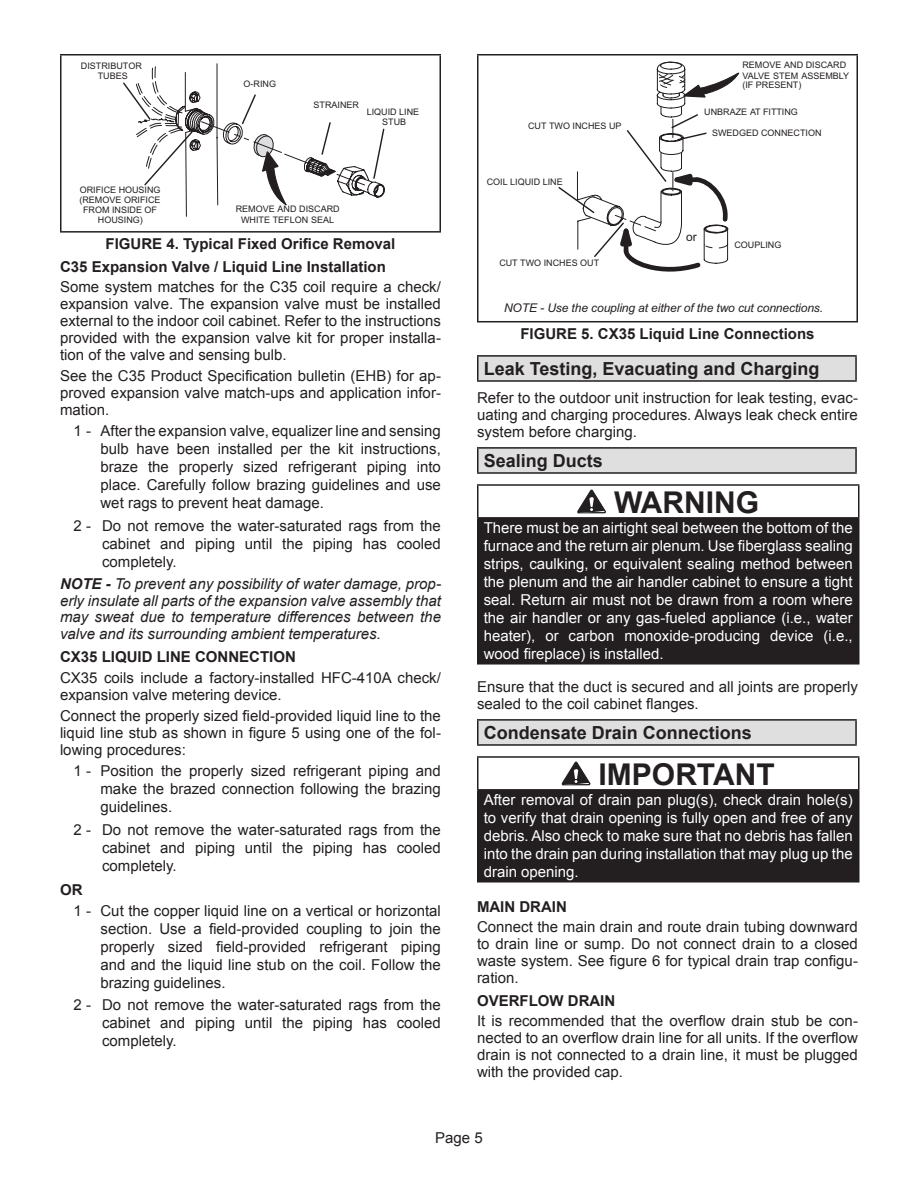
<style>
.page{position:relative;width:918px;height:1188px;background:#fff}
.page>*{position:absolute;margin:0;border:0;box-sizing:border-box;transform-origin:0 0}
.WARNING_20pt{font:700 30px "Arial";color:#231f20}
.Header_1{font:700 18px "Arial";color:#231f20}
.paragraph{font:15px/16.8px "Arial";color:#231f20;text-align:justify}
.White_10pt{font:15px/18px "Arial";color:#fff;text-align:justify}
.paragraph-2{font:italic 15px/16.8px "Arial";color:#231f20;text-align:justify}
.head_left_10pt{font:700 15px "Arial";color:#231f20}
.t1{font:italic 12px "Arial";letter-spacing:-.01em;color:#231f20}
.t2{font:12px "Arial";color:#231f20}
.t3{font:9px/9.9px "Arial";color:#231f20;text-align:center}
.s1{font-weight:700}
</style>
<div class="page">
<hr style="left:60px;top:54px;width:381px;height:2px;background:#231f20">
<hr style="left:60px;top:56px;width:2px;height:175px;background:#231f20">
<hr style="left:440px;top:56px;width:1px;height:175px;background:#231f20">
<hr style="left:60px;top:231px;width:381px;height:2px;background:#231f20">
<svg style="left:123px;top:63px;width:262px;height:154px"></svg>
<hr style="left:477px;top:54px;width:381px;height:2px;background:#231f20">
<hr style="left:477px;top:55px;width:1px;height:266px;background:#231f20">
<hr style="left:856px;top:55px;width:2px;height:266px;background:#231f20">
<hr style="left:477px;top:321px;width:381px;height:1px;background:#231f20">
<svg style="left:558px;top:62px;width:182px;height:210px"></svg>
<div style="left:478px;top:356px;width:378px;height:25px;background:#dfdfdf"></div>
<hr style="left:477px;top:355px;width:380px;height:2px;background:#231f20">
<hr style="left:477px;top:380px;width:380px;height:2px;background:#231f20">
<svg style="left:477px;top:357px;width:1px;height:23px"></svg>
<hr style="left:855px;top:357px;width:2px;height:23px;background:#231f20">
<div style="left:478px;top:448px;width:378px;height:25px;background:#dfdfdf"></div>
<hr style="left:477px;top:447px;width:380px;height:2px;background:#231f20">
<hr style="left:477px;top:472px;width:380px;height:2px;background:#231f20">
<svg style="left:477px;top:449px;width:1px;height:23px"></svg>
<hr style="left:855px;top:449px;width:2px;height:23px;background:#231f20">
<div style="left:478px;top:518px;width:381px;height:146px;background:#231f20"></div>
<hr style="left:477px;top:484px;width:383px;height:2px;background:#231f20">
<hr style="left:477px;top:486px;width:1px;height:31px;background:#231f20">
<hr style="left:858px;top:486px;width:2px;height:31px;background:#231f20">
<hr style="left:477px;top:517px;width:383px;height:2px;background:#231f20">
<hr style="left:477px;top:519px;width:1px;height:144px;background:#231f20">
<hr style="left:858px;top:519px;width:2px;height:144px;background:#231f20">
<hr style="left:477px;top:663px;width:383px;height:2px;background:#231f20">
<svg style="left:577px;top:489px;width:29px;height:25px"></svg>
<div style="left:478px;top:720px;width:378px;height:25px;background:#dfdfdf"></div>
<hr style="left:477px;top:719px;width:380px;height:2px;background:#231f20">
<hr style="left:477px;top:744px;width:380px;height:2px;background:#231f20">
<svg style="left:477px;top:721px;width:1px;height:23px"></svg>
<hr style="left:855px;top:721px;width:2px;height:23px;background:#231f20">
<div style="left:478px;top:790px;width:381px;height:92px;background:#231f20"></div>
<hr style="left:477px;top:756px;width:383px;height:2px;background:#231f20">
<hr style="left:477px;top:758px;width:1px;height:31px;background:#231f20">
<hr style="left:858px;top:758px;width:2px;height:31px;background:#231f20">
<hr style="left:477px;top:789px;width:383px;height:2px;background:#231f20">
<hr style="left:477px;top:791px;width:1px;height:90px;background:#231f20">
<hr style="left:858px;top:791px;width:2px;height:90px;background:#231f20">
<hr style="left:477px;top:881px;width:383px;height:2px;background:#231f20">
<svg style="left:561px;top:761px;width:30px;height:25px"></svg>
<p class="t3" style="left:81px;top:61px;width:63px">DISTRIBUTOR<br>TUBES</p>
<p class="t3" style="left:244px;top:79px;width:34px">O-RING</p>
<p class="t3" style="left:314px;top:100px;width:47px">STRAINER</p>
<p class="t3" style="left:367px;top:106px;width:54px">LIQUID LINE<br>STUB</p>
<p class="t3" style="left:79px;top:185px;width:83px">ORIFICE HOUSING (REMOVE ORIFICE<br>FROM INSIDE OF<br>HOUSING)</p>
<p class="head_left_10pt" style="left:106px;top:233px;width:291px">FIGURE 4. Typical Fixed Orifice Removal</p>
<p class="head_left_10pt" style="left:60px;top:257px;width:327px">C35 Expansion Valve / Liquid Line Installation</p>
<p class="paragraph" style="left:60px;top:279px;width:382px">Some system matches for the C35 coil require a check/ expansion valve. The expansion valve must be installed external to the indoor coil cabinet. Refer to the instructions provided with the expansion valve kit for proper installa&shy;tion of the valve and sensing bulb.</p>
<p class="paragraph" style="left:60px;top:367px;width:382px">See the C35 Product Specification bulletin (EHB) for ap&shy;proved expansion valve match-ups and application infor&shy;mation.</p>
<p class="paragraph" style="left:100px;top:422px;width:342px;line-height:18px;text-indent:-27px">1 - After the expansion valve, equalizer line and sensing bulb have been installed per the kit instructions, braze the properly sized refrigerant piping into place. Carefully follow brazing guidelines and use wet rags to prevent heat damage.</p>
<p class="paragraph" style="left:102px;top:516px;width:340px;line-height:18px;text-indent:-28px">2 - Do not remove the water-saturated rags from the cabinet and piping until the piping has cooled completely.</p>
<p class="paragraph-2" style="left:60px;top:575px;width:383px"><span class="s1">NOTE -</span> To prevent any possibility of water damage, prop&shy;erly insulate all parts of the expansion valve assembly that may sweat due to temperature differences between the valve and its surrounding ambient temperatures.</p>
<p class="head_left_10pt" style="left:60px;top:647px;width:237px">CX35 LIQUID LINE CONNECTION</p>
<p class="paragraph" style="left:60px;top:669px;width:382px">CX35 coils include a factory-installed HFC-410A check/ expansion valve metering device.</p>
<p class="paragraph" style="left:60px;top:707px;width:382px">Connect the properly sized field-provided liquid line to the liquid line stub as shown in figure 5 using one of the fol&shy;lowing procedures:</p>
<p class="paragraph" style="left:100px;top:762px;width:342px;line-height:18px;text-indent:-27px">1 - Position the properly sized refrigerant piping and make the brazed connection following the brazing guidelines.</p>
<p class="paragraph" style="left:102px;top:821px;width:340px;line-height:18px;text-indent:-28px">2 - Do not remove the water-saturated rags from the cabinet and piping until the piping has cooled completely.</p>
<p class="head_left_10pt" style="left:60px;top:879px;width:24px">OR</p>
<p class="paragraph" style="left:100px;top:901px;width:342px;line-height:18px;text-indent:-27px">1 - Cut the copper liquid line on a vertical or horizontal section. Use a field-provided coupling to join the properly sized field-provided refrigerant piping and and the liquid line stub on the coil. Follow the brazing guidelines.</p>
<p class="paragraph" style="left:102px;top:996px;width:340px;line-height:18px;text-indent:-28px">2 - Do not remove the water-saturated rags from the cabinet and piping until the piping has cooled completely.</p>
<p class="t3" style="left:236px;top:204px;width:106px">REMOVE AND DISCARD<br>WHITE TEFLON SEAL</p>
<p class="t3" style="left:742px;top:60px;width:108px;text-align:left">REMOVE AND DISCARD<br>VALVE STEM ASSEMBLY (IF PRESENT)</p>
<p class="t3" style="left:528px;top:121px;width:95px">CUT TWO INCHES UP</p>
<p class="t3" style="left:487px;top:177px;width:77px">COIL LIQUID LINE</p>
<p class="t3" style="left:499px;top:258px;width:101px">CUT TWO INCHES OUT</p>
<p class="t3" style="left:704px;top:107px;width:95px">UNBRAZE AT FITTING</p>
<p class="t3" style="left:712px;top:128px;width:111px">SWEDGED CONNECTION</p>
<p class="t2" style="left:686px;top:229px;width:12px">or</p>
<p class="t3" style="left:734px;top:240px;width:49px">COUPLING</p>
<p class="t1" style="left:504px;top:300px;width:321px">NOTE - Use the coupling at either of the two cut connections.</p>
<p class="head_left_10pt" style="left:520px;top:323px;width:296px">FIGURE 5. CX35 Liquid Line Connections</p>
<p class="Header_1" style="left:484px;top:357px;width:337px">Leak Testing, Evacuating and Charging</p>
<p class="paragraph" style="left:477px;top:390px;width:382px">Refer to the outdoor unit instruction for leak testing, evac&shy;uating and charging procedures. Always leak check entire system before charging.</p>
<p class="Header_1" style="left:484px;top:449px;width:121px">Sealing Ducts</p>
<p class="WARNING_20pt" style="left:614px;top:483px;width:146px">WARNING</p>
<p class="White_10pt" style="left:484px;top:519px;width:371px">There must be an airtight seal between the bottom of the furnace and the return air plenum. Use fiberglass sealing strips, caulking, or equivalent sealing method between the plenum and the air handler cabinet to ensure a tight seal. Return air must not be drawn from a room where the air handler or any gas-fueled appliance (i.e., water heater), or carbon monoxide-producing device (i.e., wood fireplace) is installed.</p>
<p class="paragraph" style="left:477px;top:678px;width:382px">Ensure that the duct is secured and all joints are properly sealed to the coil cabinet flanges.</p>
<p class="Header_1" style="left:484px;top:721px;width:270px">Condensate Drain Connections</p>
<p class="WARNING_20pt" style="left:599px;top:755px;width:178px">IMPORTANT</p>
<p class="White_10pt" style="left:484px;top:791px;width:371px">After removal of drain pan plug(s), check drain hole(s) to verify that drain opening is fully open and free of any debris. Also check to make sure that no debris has fallen into the drain pan during installation that may plug up the drain opening.</p>
<p class="head_left_10pt" style="left:477px;top:896px;width:91px">MAIN DRAIN</p>
<p class="paragraph" style="left:477px;top:919px;width:382px">Connect the main drain and route drain tubing downward to drain line or sump. Do not connect drain to a closed waste system. See figure 6 for typical drain trap configu&shy;ration.</p>
<p class="head_left_10pt" style="left:477px;top:990px;width:140px">OVERFLOW DRAIN</p>
<p class="paragraph" style="left:477px;top:1013px;width:382px">It is recommended that the overflow drain stub be con&shy;nected to an overflow drain line for all units. If the overflow drain is not connected to a drain line, it must be plugged with the provided cap.</p>
<p class="paragraph" style="left:435px;top:1130px;width:49px">Page 5</p>
</div>
